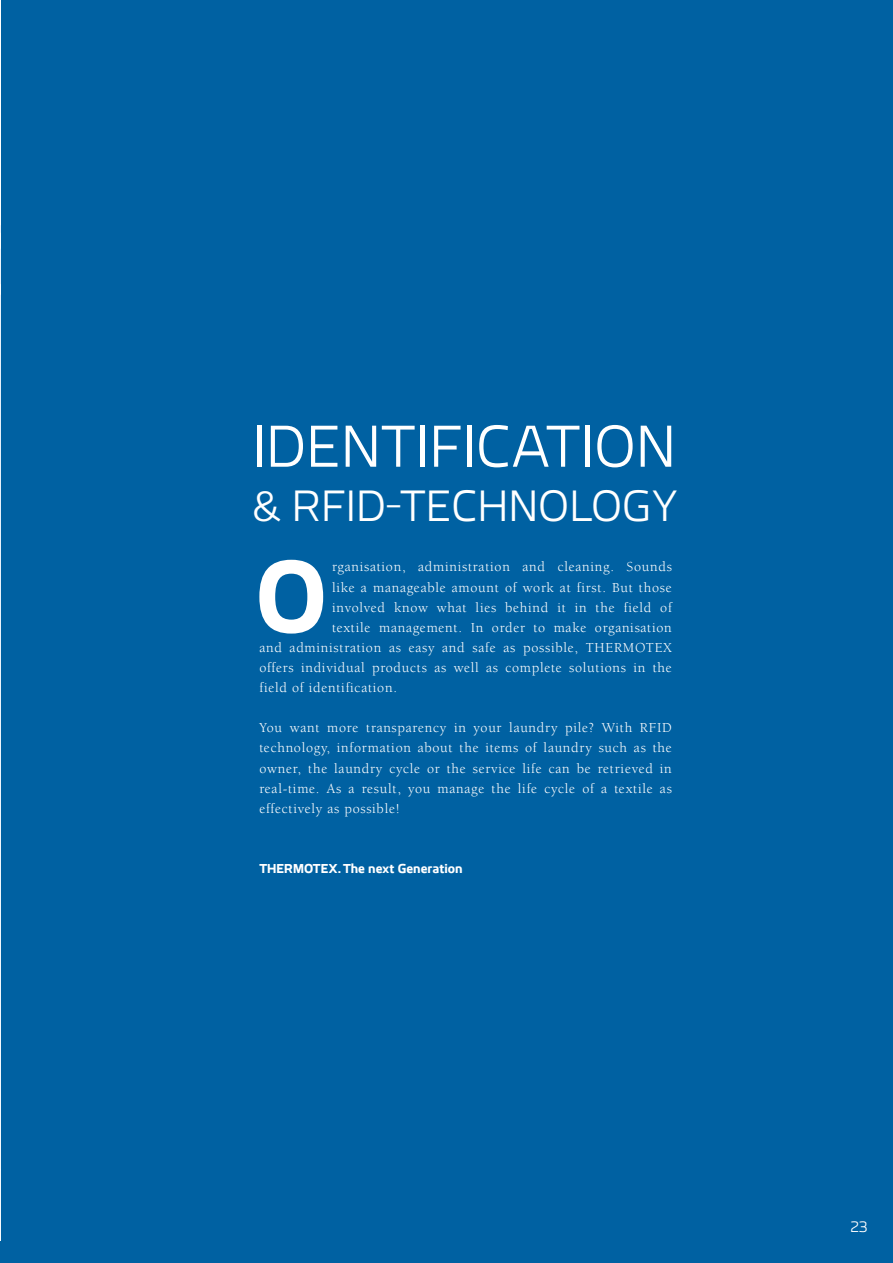
<style>
.page{position:relative;width:893px;height:1263px;background:#fff}
.page>*{position:absolute;margin:0;border:0;box-sizing:border-box;transform-origin:0 0}
.t1{font:700 99.45px "Kuro";color:#fff}
.t2{font:58.5px "Kuro";color:#fff}
.t3{font:43.5px "Kuro";color:#fff}
.t4{font:15px "Kuro";color:#fff}
.t5{font:14.1px/20.1px "Berkeley Pro";letter-spacing:.05em;color:#fff;text-align:justify}
.t6{font:700 12.75px "Kuro";color:#fff}
</style>
<div class="page">
<div style="left:1px;top:0;width:892px;height:1263px;background:#0061a2"></div>
<h2 class="t2" style="left:252px;top:411px;width:425px">IDENTIFICATION</h2>
<h3 class="t3" style="left:252px;top:479px;width:428px">&amp; RFID-TECHNOLOGY</h3>
<h1 class="t1" style="left:255px;top:534px;width:73px">O</h1>
<p class="t5" style="left:332px;top:557px;width:341px">rganisation, administration and cleaning. Sounds</p>
<p class="t5" style="left:332px;top:577px;width:341px">like a manageable amount of work at first. But those</p>
<p class="t5" style="left:332px;top:597px;width:341px">involved know what lies behind it in the field of</p>
<p class="t5" style="left:332px;top:617px;width:341px">textile management. In order to make organisation</p>
<p class="t5" style="left:259px;top:637px;width:414px">and administration as easy and safe as possible, THERMOTEX</p>
<p class="t5" style="left:259px;top:658px;width:414px">offers individual products as well as complete solutions in the</p>
<p class="t5" style="left:259px;top:678px;width:139px">field of identification.</p>
<p class="t5" style="left:259px;top:718px;width:414px">You want more transparency in your laundry pile? With RFID technology, information about the items of laundry such as the owner, the laundry cycle or the service life can be retrieved in real-time. As a result, you manage the life cycle of a textile as effectively as possible!</p>
<p class="t6" style="left:259px;top:860px;width:205px">THERMOTEX. The next Generation</p>
<p class="t4" style="left:850px;top:1217px;width:19px">23</p>
</div>
